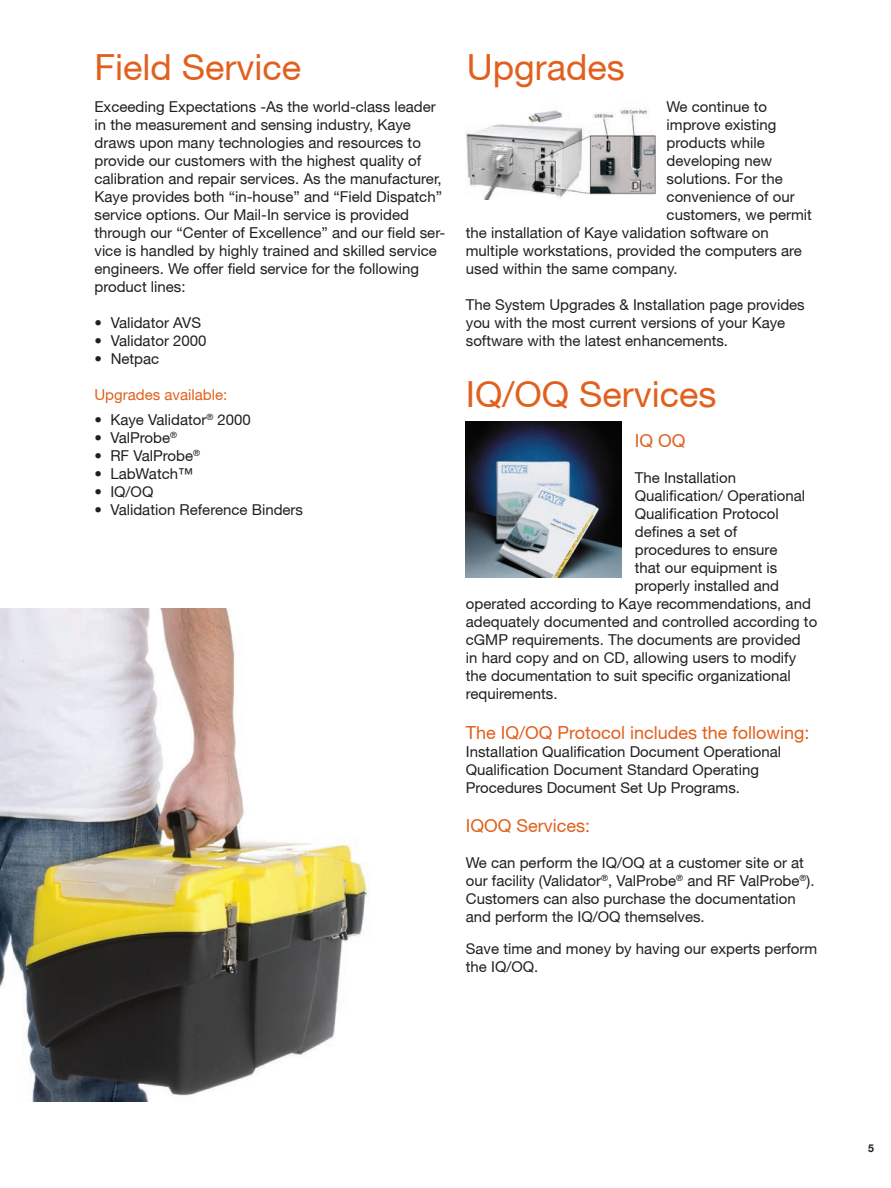
<style>
.page{position:relative;width:891px;height:1188px;background:#fff}
.page>*{position:absolute;margin:0;border:0;box-sizing:border-box;transform-origin:0 0}
.t1{font:36px "Helvetica Neue";color:#e1601e}
.t2{font:18px "Helvetica Neue";color:#e1601e}
.t3{font:15px/18px "Helvetica Neue";color:#231f20}
.t4{font:15px "Helvetica Neue";color:#e1601e}
.t5{font:700 10.5px "Helvetica Neue";color:#231f20}
</style>
<div class="page">
<img style="left:1px;top:609px;width:369px;height:493px">
<img style="left:466px;top:107px;width:190px;height:92px">
<img style="left:466px;top:422px;width:155px;height:155px">
<p class="t1" style="left:94px;top:45px;width:208px">Field Service</p>
<p class="t1" style="left:467px;top:45px;width:160px">Upgrades</p>
<p class="t3" style="left:94px;top:98px;width:352px">Exceeding Expectations -As the world-class leader in the measurement and sensing industry, Kaye draws upon many technologies and resources to provide our customers with the highest quality of calibration and repair services. As the manufacturer, Kaye provides both “in-house” and “Field Dispatch” service options. Our Mail-In service is provided through our “Center of Excellence” and our field ser&shy;vice is handled by highly trained and skilled service engineers. We offer field service for the following product lines:</p>
<p class="t3" style="left:94px;top:314px;width:108px">• Validator AVS</p>
<p class="t3" style="left:94px;top:332px;width:114px">• Validator 2000</p>
<p class="t3" style="left:94px;top:350px;width:66px">• Netpac</p>
<p class="t4" style="left:94px;top:386px;width:134px">Upgrades available:</p>
<p class="t3" style="left:94px;top:410px;width:158px">• Kaye Validator<sup>®</sup> 2000</p>
<p class="t3" style="left:94px;top:428px;width:84px">• ValProbe<sup>®</sup></p>
<p class="t3" style="left:94px;top:446px;width:107px">• RF ValProbe<sup>®</sup></p>
<p class="t3" style="left:94px;top:464px;width:100px">• LabWatch™</p>
<p class="t3" style="left:94px;top:482px;width:60px">• IQ/OQ</p>
<p class="t3" style="left:94px;top:500px;width:210px">• Validation Reference Binders</p>
<p class="t3" style="left:667px;top:98px;width:130px">We continue to improve existing products while developing new solutions. For the convenience of our</p>
<p class="t3" style="left:466px;top:206px;width:348px;text-indent:201px">customers, we permit the installation of Kaye validation software on multiple workstations, provided the computers are used within the same company.</p>
<p class="t3" style="left:466px;top:296px;width:340px">The System Upgrades &amp; Installation page provides you with the most current versions of your Kaye software with the latest enhancements.</p>
<p class="t1" style="left:466px;top:373px;width:252px">IQ/OQ Services</p>
<p class="t2" style="left:635px;top:430px;width:52px">IQ OQ</p>
<p class="t3" style="left:635px;top:468px;width:103px">The Installation</p>
<p class="t3" style="left:635px;top:486px;width:172px">Qualification/ Operational</p>
<p class="t3" style="left:635px;top:504px;width:145px">Qualification Protocol</p>
<p class="t3" style="left:635px;top:522px;width:104px">defines a set of</p>
<p class="t3" style="left:635px;top:540px;width:144px">procedures to ensure</p>
<p class="t3" style="left:635px;top:558px;width:144px">that our equipment is</p>
<p class="t3" style="left:635px;top:576px;width:146px">properly installed and</p>
<p class="t3" style="left:466px;top:594px;width:347px">operated according to Kaye recommendations, and</p>
<p class="t3" style="left:466px;top:612px;width:353px">adequately documented and controlled according to</p>
<p class="t3" style="left:466px;top:630px;width:336px">cGMP requirements. The documents are provided</p>
<p class="t3" style="left:466px;top:648px;width:332px">in hard copy and on CD, allowing users to modify</p>
<p class="t3" style="left:466px;top:666px;width:326px">the documentation to suit specific organizational</p>
<p class="t3" style="left:466px;top:684px;width:93px">requirements.</p>
<p class="t2" style="left:466px;top:721px;width:345px">The IQ/OQ Protocol includes the following:</p>
<p class="t3" style="left:466px;top:742px;width:317px">Installation Qualification Document Operational<br>Qualification Document Standard Operating<br>Procedures Document Set Up Programs.</p>
<p class="t2" style="left:466px;top:815px;width:126px">IQOQ Services:</p>
<p class="t3" style="left:466px;top:854px;width:340px">We can perform the IQ/OQ at a customer site or at</p>
<p class="t3" style="left:466px;top:872px;width:350px">our facility (Validator<sup>®</sup>, ValProbe<sup>®</sup> and RF ValProbe<sup>®</sup>).<br>Customers can also purchase the documentation and perform the IQ/OQ themselves.</p>
<p class="t3" style="left:466px;top:939px;width:353px">Save time and money by having our experts perform the IQ/OQ.</p>
<p class="t5" style="left:868px;top:1141px;width:7px">5</p>
</div>
